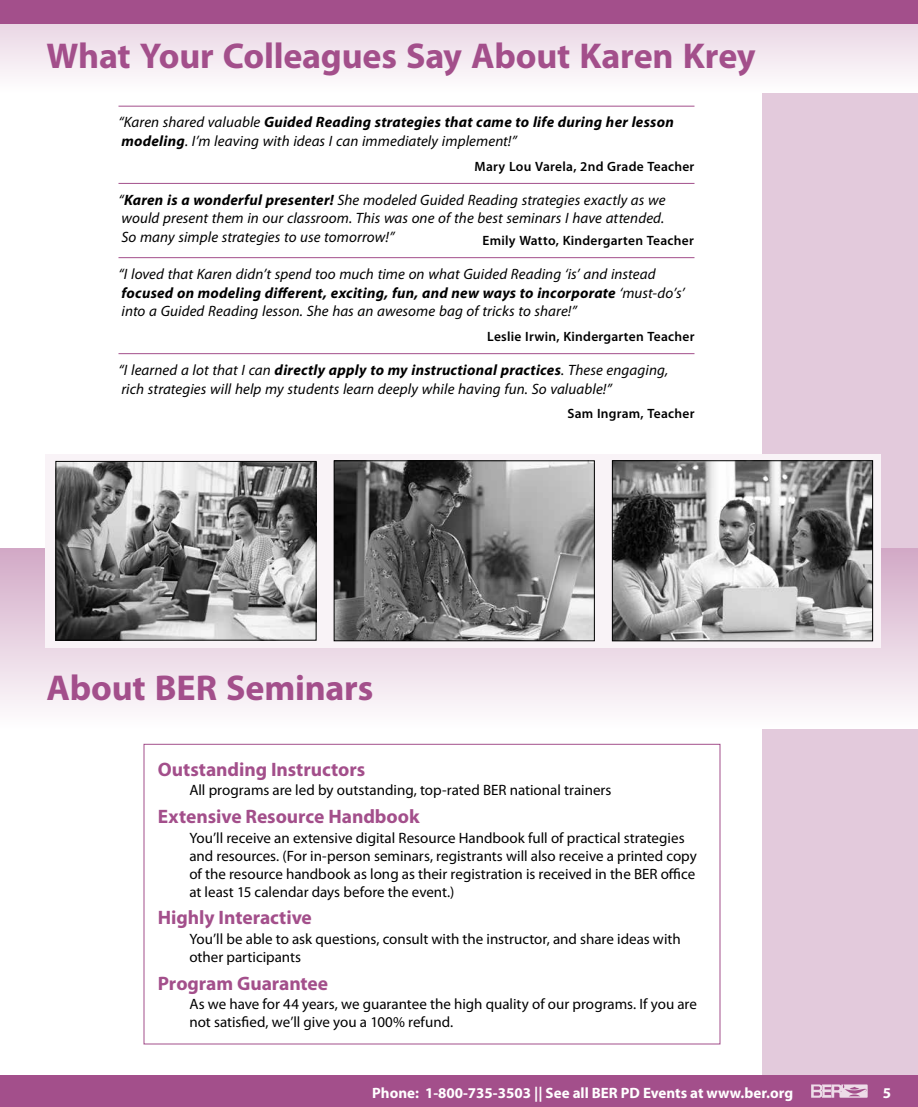
<style>
.page{position:relative;width:918px;height:1107px;background:#fff}
.page>*{position:absolute;margin:0;border:0;box-sizing:border-box;transform-origin:0 0}
.t1{font:700 36px "Myriad Pro";letter-spacing:-.005em;color:#a34f8b}
.t2{font:700 19.5px "Myriad Pro";letter-spacing:-.005em;color:#a34f8b}
.t3{font:italic 15px/18.8px "Myriad Pro";letter-spacing:.005em;color:#000}
.t4{font:15px/18px "Myriad Pro";color:#000}
.t5{font:700 15px "Myriad Pro";color:#fff}
.t6{font:600 13.5px "Myriad Pro";letter-spacing:.015em;color:#000}
.s1{font-weight:700}
</style>
<div class="page">
<div style="left:763px;top:0;width:155px;height:1107px;background:#e3cadc"></div>
<div style="left:0;top:1076px;width:918px;height:31px;background:#a34f8b"></div>
<svg style="left:811px;top:1084px;width:57px;height:14px"></svg>
<svg style="left:0;top:24px;width:918px;height:68px"></svg>
<div style="left:0;top:0;width:918px;height:24px;background:#a34f8b"></div>
<hr style="left:118px;top:106px;width:576px;height:1px;background:#a34f8b">
<hr style="left:118px;top:183px;width:576px;height:1px;background:#a34f8b">
<hr style="left:118px;top:257px;width:576px;height:1px;background:#a34f8b">
<hr style="left:118px;top:353px;width:576px;height:1px;background:#a34f8b">
<div style="left:0;top:548px;width:918px;height:180px;background:linear-gradient(to bottom,#d3aac7,#fefdfe)"></div>
<div style="left:45px;top:454px;width:835px;height:194px;background:#f9f3f7"></div>
<img style="left:58px;top:463px;width:256px;height:176px">
<div style="left:56px;top:461px;width:260px;height:180px;border:1px solid #000"></div>
<img style="left:336px;top:462px;width:257px;height:177px">
<div style="left:334px;top:460px;width:261px;height:181px;border:1px solid #000"></div>
<img style="left:614px;top:462px;width:257px;height:177px">
<div style="left:612px;top:460px;width:261px;height:181px;border:1px solid #000"></div>
<div style="left:144px;top:744px;width:576px;height:300px;border:1px solid #a34f8b"></div>
<h1 class="t1" style="left:46px;top:32px;width:711px">What Your Colleagues Say About Karen Krey</h1>
<p class="t3" style="left:118px;top:113px;width:557px">“Karen shared valuable <span class="s1">Guided Reading strategies that came to life during her lesson modeling</span>. I’m leaving with ideas I can immediately implement!”</p>
<p class="t6" style="left:475px;top:158px;width:221px">Mary Lou Varela, 2nd Grade Teacher</p>
<p class="t3" style="left:118px;top:190px;width:549px;text-align:justify">“<span class="s1">Karen is a wonderful presenter!</span> She modeled Guided Reading strategies exactly as we would present them in our classroom. This was one of the best seminars I have attended.<br>So many simple strategies to use tomorrow!”</p>
<p class="t6" style="left:483px;top:232px;width:213px">Emily Watto, Kindergarten Teacher</p>
<p class="t3" style="left:118px;top:264px;width:568px">“I loved that Karen didn’t spend too much time on what Guided Reading ‘is’ and instead <span class="s1">focused on modeling different, exciting, fun, and new ways to incorporate</span> ‘must-do’s’ into a Guided Reading lesson. She has an awesome bag of tricks to share!”</p>
<p class="t6" style="left:487px;top:328px;width:209px">Leslie Irwin, Kindergarten Teacher</p>
<p class="t3" style="left:118px;top:360px;width:551px">“I learned a lot that I can <span class="s1">directly apply to my instructional practices</span>. These engaging, rich strategies will help my students learn deeply while having fun. So valuable!”</p>
<p class="t6" style="left:568px;top:405px;width:128px">Sam Ingram, Teacher</p>
<h1 class="t1" style="left:46px;top:664px;width:328px">About BER Seminars</h1>
<h2 class="t2" style="left:158px;top:756px;width:209px">Outstanding Instructors</h2>
<p class="t4" style="left:189px;top:781px;width:424px">All programs are led by outstanding, top-rated BER national trainers</p>
<h2 class="t2" style="left:158px;top:804px;width:263px">Extensive Resource Handbook</h2>
<p class="t4" style="left:189px;top:828px;width:509px">You’ll receive an extensive digital Resource Handbook full of practical strategies and resources. (For in-person seminars, registrants will also receive a printed copy of the resource handbook as long as their registration is received in the BER office at least 15 calendar days before the event.)</p>
<h2 class="t2" style="left:158px;top:905px;width:156px">Highly Interactive</h2>
<p class="t4" style="left:189px;top:930px;width:493px">You’ll be able to ask questions, consult with the instructor, and share ideas with other participants</p>
<h2 class="t2" style="left:158px;top:971px;width:172px">Program Guarantee</h2>
<p class="t4" style="left:189px;top:995px;width:509px">As we have for 44 years, we guarantee the high quality of our programs. If you are not satisfied, we’ll give you a 100% refund.</p>
<p class="t5" style="left:372px;top:1083px;width:422px">Phone: 1-800-735-3503 || See all BER PD Events at www.ber.org</p>
<p class="t5" style="left:883px;top:1083px;width:10px">5</p>
</div>
